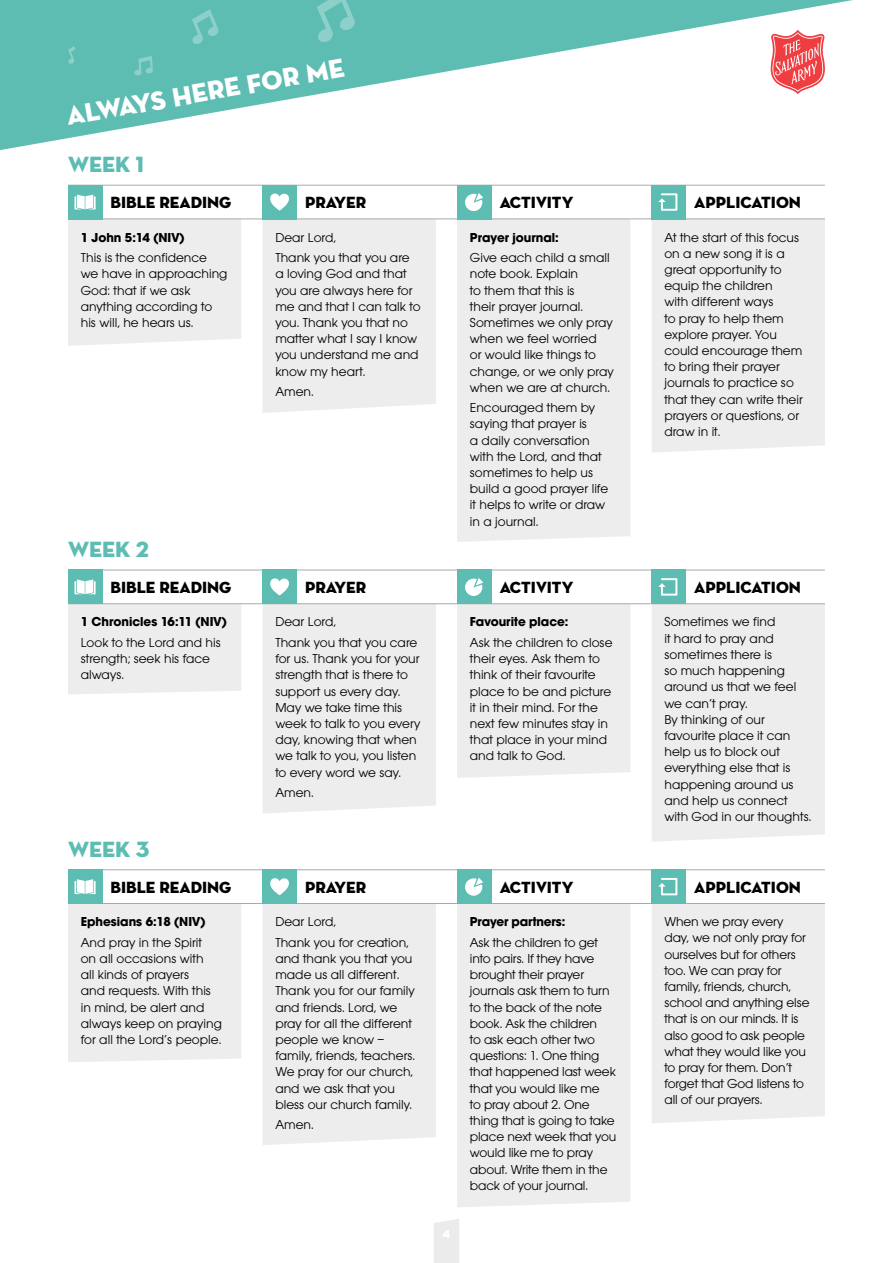
<style>
.page{position:relative;width:893px;height:1263px;background:#fff}
.page>*{position:absolute;margin:0;border:0;box-sizing:border-box;transform-origin:0 0}
.t1{font:27px "Neutra Disp Titling";color:#fff}
.t2{font:22.5px "Neutra Disp Titling";color:#5ebdb3}
.t3{font:16.5px "Neutra Disp Titling";color:#000}
.t4{font:13.5px/16.2px "Avant Garde ITC";color:#000}
.t5{font:700 13.5px "Avant Garde Md ITC";color:#000}
</style>
<div class="page">
<svg style="left:434px;top:1219px;width:25px;height:44px"></svg>
<svg style="left:0;top:0;width:853px;height:150px"></svg>
<div style="left:263px;top:220px;width:173px;height:193px;background:#ededee"></div>
<div style="left:457px;top:220px;width:173px;height:322px;background:#ededee"></div>
<div style="left:652px;top:220px;width:173px;height:232px;background:#ededee"></div>
<div style="left:68px;top:220px;width:173px;height:126px;background:#ededee"></div>
<hr style="left:68px;top:219px;width:757px;height:1px;background:#a7a9ac">
<hr style="left:68px;top:185px;width:757px;height:1px;background:#a7a9ac">
<div style="left:263px;top:185px;width:34px;height:34px;background:#5ebdb3"></div>
<svg style="left:270px;top:193px;width:19px;height:18px"></svg>
<div style="left:457px;top:185px;width:34px;height:34px;background:#5ebdb3"></div>
<svg style="left:465px;top:193px;width:18px;height:18px"></svg>
<div style="left:263px;top:604px;width:173px;height:209px;background:#ededee"></div>
<div style="left:457px;top:604px;width:173px;height:174px;background:#ededee"></div>
<div style="left:652px;top:604px;width:173px;height:238px;background:#ededee"></div>
<div style="left:68px;top:604px;width:173px;height:90px;background:#ededee"></div>
<hr style="left:68px;top:603px;width:757px;height:1px;background:#a7a9ac">
<hr style="left:68px;top:570px;width:757px;height:1px;background:#a7a9ac">
<div style="left:263px;top:570px;width:34px;height:34px;background:#5ebdb3"></div>
<svg style="left:270px;top:578px;width:19px;height:17px"></svg>
<div style="left:457px;top:570px;width:34px;height:34px;background:#5ebdb3"></div>
<svg style="left:465px;top:578px;width:18px;height:18px"></svg>
<div style="left:263px;top:904px;width:173px;height:241px;background:#ededee"></div>
<div style="left:457px;top:904px;width:173px;height:303px;background:#ededee"></div>
<div style="left:652px;top:904px;width:173px;height:219px;background:#ededee"></div>
<div style="left:68px;top:904px;width:173px;height:158px;background:#ededee"></div>
<hr style="left:68px;top:903px;width:757px;height:1px;background:#a7a9ac">
<hr style="left:68px;top:869px;width:757px;height:1px;background:#a7a9ac">
<div style="left:263px;top:870px;width:34px;height:34px;background:#5ebdb3"></div>
<svg style="left:270px;top:878px;width:19px;height:17px"></svg>
<div style="left:457px;top:870px;width:34px;height:34px;background:#5ebdb3"></div>
<svg style="left:465px;top:877px;width:18px;height:19px"></svg>
<div style="left:652px;top:570px;width:34px;height:34px;background:#5ebdb3"></div>
<svg style="left:658px;top:578px;width:19px;height:18px"></svg>
<div style="left:652px;top:185px;width:34px;height:34px;background:#5ebdb3"></div>
<svg style="left:658px;top:193px;width:19px;height:18px"></svg>
<div style="left:652px;top:870px;width:34px;height:34px;background:#5ebdb3"></div>
<svg style="left:658px;top:878px;width:19px;height:17px"></svg>
<div style="left:68px;top:570px;width:34px;height:34px;background:#5ebdb3"></div>
<svg style="left:75px;top:579px;width:21px;height:15px"></svg>
<div style="left:68px;top:185px;width:34px;height:34px;background:#5ebdb3"></div>
<svg style="left:75px;top:195px;width:21px;height:14px"></svg>
<div style="left:68px;top:870px;width:34px;height:34px;background:#5ebdb3"></div>
<svg style="left:75px;top:879px;width:21px;height:15px"></svg>
<svg style="left:134px;top:56px;width:19px;height:20px"></svg>
<svg style="left:192px;top:9px;width:27px;height:36px"></svg>
<svg style="left:68px;top:46px;width:7px;height:18px"></svg>
<svg style="left:317px;top:0;width:39px;height:43px;background:#6fc4bb"></svg>
<h1 class="t1" style="left:63px;top:100px;width:283px;rotate:-10deg">ALWA YS HERE FOR ME</h1>
<h2 class="t2" style="left:68px;top:151px;width:36px">WEEK</h2>
<h2 class="t2" style="left:136px;top:151px;width:10px">1</h2>
<p class="t3" style="left:111px;top:192px;width:122px">BIBLE READING</p>
<p class="t3" style="left:305px;top:192px;width:63px">PRAYER</p>
<p class="t3" style="left:500px;top:192px;width:75px">ACTIVITY</p>
<p class="t3" style="left:694px;top:192px;width:108px">APPLICATION</p>
<p class="t5" style="left:81px;top:229px;width:105px">1 John 5:14 (NIV)</p>
<p class="t4" style="left:81px;top:250px;width:148px">This is the confidence we have in approaching<br>God: that if we ask anything according to his will, he hears us.</p>
<p class="t4" style="left:275px;top:227px;width:136px;line-height:20.4px">Dear Lord,<br>Thank you that you are</p>
<p class="t4" style="left:275px;top:266px;width:147px">a loving God and that you are always here for me and that I can talk to you. Thank you that no matter what I say I know you understand me and know my heart.</p>
<p class="t4" style="left:275px;top:383px;width:40px">Amen.</p>
<p class="t5" style="left:470px;top:229px;width:90px">Prayer journal:</p>
<p class="t4" style="left:470px;top:250px;width:145px">Give each child a small note book. Explain<br>to them that this is<br>their prayer journal.<br>Sometimes we only pray when we feel worried<br>or would like things to change, or we only pray when we are at church.</p>
<p class="t4" style="left:470px;top:400px;width:140px">Encouraged them by saying that prayer is<br>a daily conversation with the Lord, and that sometimes to help us build a good prayer life it helps to write or draw in a journal.</p>
<p class="t4" style="left:664px;top:229px;width:140px">At the start of this focus on a new song it is a great opportunity to equip the children<br>with different ways<br>to pray to help them explore prayer. You could encourage them to bring their prayer journals to practice so that they can write their prayers or questions, or draw in it.</p>
<h2 class="t2" style="left:68px;top:535px;width:36px">WEEK</h2>
<h2 class="t2" style="left:136px;top:535px;width:15px">2</h2>
<p class="t3" style="left:111px;top:577px;width:122px">BIBLE READING</p>
<p class="t3" style="left:305px;top:577px;width:63px">PRAYER</p>
<p class="t3" style="left:500px;top:577px;width:75px">ACTIVITY</p>
<p class="t3" style="left:694px;top:577px;width:108px">APPLICATION</p>
<p class="t5" style="left:81px;top:614px;width:147px">1 Chronicles 16:11 (NIV)</p>
<p class="t4" style="left:81px;top:634px;width:141px">Look to the Lord and his strength; seek his face always.</p>
<p class="t4" style="left:275px;top:612px;width:144px;line-height:20.4px">Dear Lord,<br>Thank you that you care</p>
<p class="t4" style="left:275px;top:651px;width:147px">for us. Thank you for your strength that is there to support us every day.<br>May we take time this week to talk to you every day, knowing that when we talk to you, you listen to every word we say.</p>
<p class="t4" style="left:275px;top:784px;width:40px">Amen.</p>
<p class="t5" style="left:470px;top:614px;width:100px">Favourite place:</p>
<p class="t4" style="left:470px;top:634px;width:144px">Ask the children to close their eyes. Ask them to think of their favourite place to be and picture it in their mind. For the next few minutes stay in that place in your mind and talk to God.</p>
<p class="t4" style="left:664px;top:614px;width:148px">Sometimes we find<br>it hard to pray and sometimes there is<br>so much happening around us that we feel we can’t pray.<br>By thinking of our favourite place it can help us to block out everything else that is happening around us and help us connect with God in our thoughts.</p>
<h2 class="t2" style="left:68px;top:835px;width:36px">WEEK</h2>
<h2 class="t2" style="left:136px;top:835px;width:15px">3</h2>
<p class="t3" style="left:111px;top:877px;width:122px">BIBLE READING</p>
<p class="t3" style="left:305px;top:877px;width:63px">PRAYER</p>
<p class="t3" style="left:500px;top:877px;width:75px">ACTIVITY</p>
<p class="t3" style="left:694px;top:877px;width:108px">APPLICATION</p>
<p class="t5" style="left:81px;top:913px;width:126px">Ephesians 6:18 (NIV)</p>
<p class="t4" style="left:81px;top:934px;width:143px">And pray in the Spirit<br>on all occasions with<br>all kinds of prayers<br>and requests. With this in mind, be alert and always keep on praying for all the Lord’s people.</p>
<p class="t4" style="left:275px;top:912px;width:135px;line-height:20.4px">Dear Lord,<br>Thank you for creation,</p>
<p class="t4" style="left:275px;top:950px;width:141px">and thank you that you made us all different.<br>Thank you for our family and friends. Lord, we pray for all the different people we know – family, friends, teachers.<br>We pray for our church, and we ask that you bless our church family.</p>
<p class="t4" style="left:275px;top:1117px;width:40px">Amen.</p>
<p class="t5" style="left:470px;top:913px;width:97px">Prayer partners:</p>
<p class="t4" style="left:470px;top:934px;width:148px">Ask the children to get into pairs. If they have brought their prayer journals ask them to turn to the back of the note book. Ask the children<br>to ask each other two questions: 1. One thing that happened last week that you would like me<br>to pray about 2. One thing that is going to take place next week that you would like me to pray about. Write them in the back of your journal.</p>
<p class="t4" style="left:664px;top:914px;width:147px">When we pray every day, we not only pray for ourselves but for others too. We can pray for family, friends, church, school and anything else that is on our minds. It is also good to ask people what they would like you to pray for them. Don’t forget that God listens to all of our prayers.</p>
</div>
